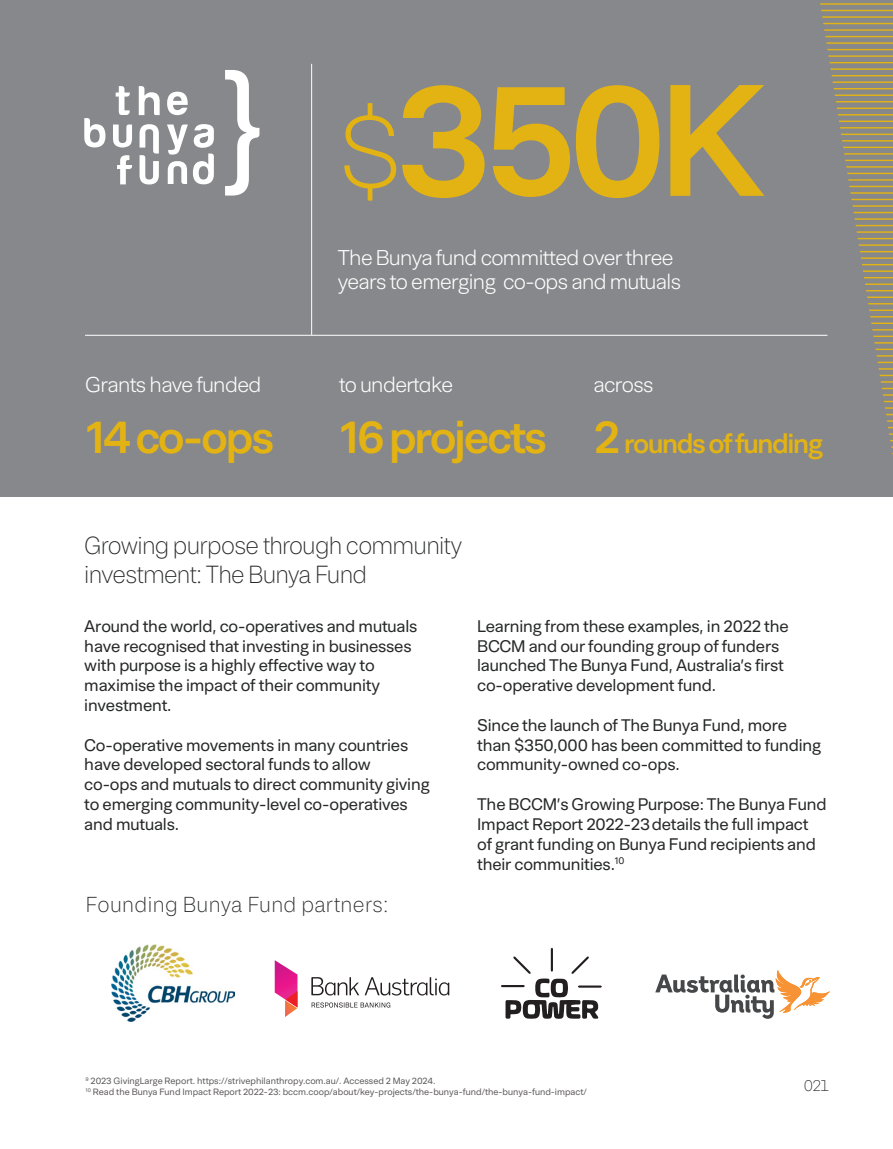
<style>
.page{position:relative;width:893px;height:1149px;background:#fff}
.page>*{position:absolute;margin:0;border:0;box-sizing:border-box;transform-origin:0 0}
.t1{font:600 156px "Abacaxi Devanagari";color:#e3b314}
.t2{font:600 45px "Abacaxi Devanagari";letter-spacing:-.05em;color:#e3b314}
.t3{font:600 27px "Abacaxi Devanagari";letter-spacing:-.05em;color:#e3b314}
.t4{font:300 24px/28.8px "Axalp Grotesk";letter-spacing:-.03em;color:#262727}
.t5{font:300 21px/24px "Abacaxi Devanagari";letter-spacing:-.03em;color:#fff}
.t6{font:300 21px "Axalp Grotesk";letter-spacing:.02em;color:#262727}
.Abacaxi_Semibold_Medium_18p{font:16.5px/19.8px "Abacaxi Devanagari";letter-spacing:-.01em;color:#262727}
.t7{font:300 15px "Axalp Grotesk";color:#262727}
._8_5_10_Captions{font:9px "Abacaxi Devanagari";color:#5e5a5a}
.s1{font-family:"Axalp Grotesk";font-weight:300;font-size:122.1px}
.s2{font-size:45px}
</style>
<div class="page">
<div style="left:0;top:0;width:893px;height:497px;background:#86888b"></div>
<svg style="left:819px;top:3px;width:74px;height:452px"></svg>
<hr style="left:311px;top:64px;width:1px;height:271px;background:#fff">
<hr style="left:85px;top:335px;width:742px;height:1px;background:#fff">
<svg style="left:139px;top:86px;width:21px;height:29px"></svg>
<svg style="left:167px;top:92px;width:21px;height:23px"></svg>
<svg style="left:84px;top:118px;width:21px;height:29px"></svg>
<svg style="left:113px;top:124px;width:19px;height:23px"></svg>
<svg style="left:167px;top:124px;width:47px;height:60px"></svg>
<svg style="left:117px;top:155px;width:15px;height:29px"></svg>
<svg style="left:116px;top:86px;width:14px;height:29px"></svg>
<svg style="left:140px;top:124px;width:19px;height:60px"></svg>
<svg style="left:225px;top:70px;width:34px;height:125px"></svg>
<img style="left:111px;top:944px;width:123px;height:76px">
<svg style="left:275px;top:960px;width:22px;height:56px"></svg>
<svg style="left:311px;top:977px;width:138px;height:18px"></svg>
<svg style="left:312px;top:1002px;width:78px;height:5px"></svg>
<svg style="left:655px;top:970px;width:174px;height:48px"></svg>
<svg style="left:501px;top:947px;width:101px;height:71px"></svg>
<p class="t1" style="left:338px;top:51px;width:429px"><span class="s1">$</span>350K</p>
<p class="t5" style="left:85px;top:372px;width:178px">Grants have funded</p>
<p class="t2" style="left:85px;top:411px;width:191px">14 co-ops</p>
<p class="t5" style="left:338px;top:245px;width:345px">The Bunya fund committed over three years to emerging co-ops and mutuals</p>
<p class="t5" style="left:339px;top:372px;width:115px">to undertake</p>
<p class="t2" style="left:339px;top:411px;width:209px">16 projects</p>
<p class="t5" style="left:593px;top:372px;width:61px">across</p>
<p class="t3" style="left:593px;top:428px;width:231px"><span class="s2">2</span> rounds of funding</p>
<p class="t4" style="left:84px;top:530px;width:380px">Growing purpose through community investment: The Bunya Fund</p>
<p class="Abacaxi_Semibold_Medium_18p" style="left:84px;top:616px;width:335px">Around the world, co-operatives and mutuals have recognised that investing in businesses with purpose is a highly effective way to maximise the impact of their community investment.</p>
<p class="Abacaxi_Semibold_Medium_18p" style="left:84px;top:734px;width:347px">Co-operative movements in many countries have developed sectoral funds to allow<br>co-ops and mutuals to direct community giving to emerging community-level co-operatives and mutuals.</p>
<p class="t6" style="left:86px;top:890px;width:304px">Founding Bunya Fund partners:</p>
<p class="Abacaxi_Semibold_Medium_18p" style="left:477px;top:616px;width:313px">Learning from these examples, in 2022 the BCCM and our founding group of funders launched The Bunya Fund, Australia’s first co-operative development fund.</p>
<p class="Abacaxi_Semibold_Medium_18p" style="left:477px;top:715px;width:345px">Since the launch of The Bunya Fund, more than $350,000 has been committed to funding community-owned co-ops.</p>
<p class="Abacaxi_Semibold_Medium_18p" style="left:477px;top:794px;width:351px">The BCCM’s Growing Purpose: The Bunya Fund Impact Report 2022-23details the full impact of grant funding on Bunya Fund recipients and their communities.<sup>10</sup></p>
<p class="_8_5_10_Captions" style="left:86px;top:1075px;width:351px"><sup>9</sup> 2023 GivingLarge Report. https://strivephilanthropy.com.au/. Accessed 2 May 2024.</p>
<p class="_8_5_10_Captions" style="left:86px;top:1086px;width:503px"><sup>10</sup> Read the Bunya Fund Impact Report 2022-23: bccm.coop/about/key-projects/the-bunya-fund/the-bunya-fund-impact/</p>
<p class="t7" style="left:804px;top:1076px;width:27px">021</p>
</div>
